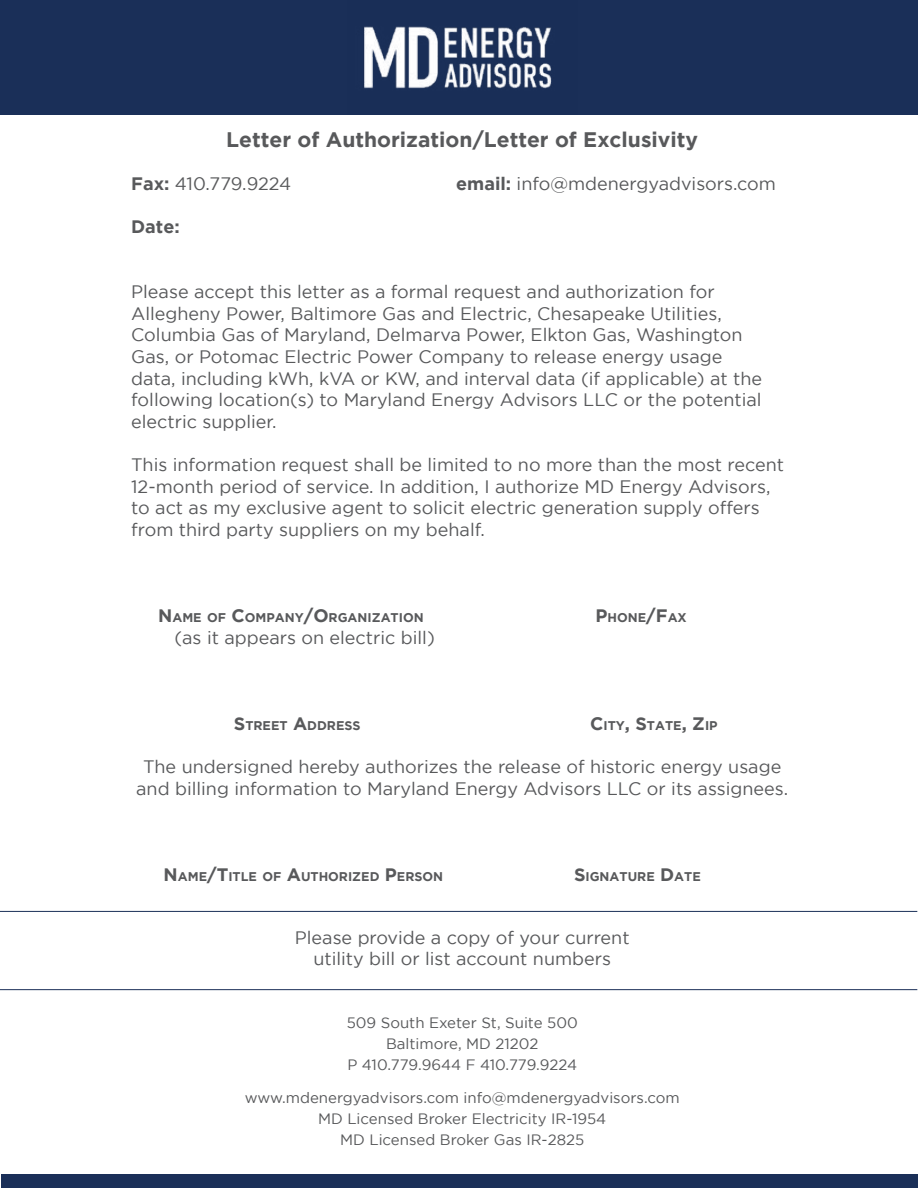
<style>
.page{position:relative;width:918px;height:1188px;background:#fff}
.page>*{position:absolute;margin:0;border:0;box-sizing:border-box;transform-origin:0 0}
.t1{font:700 21px "Gotham";color:#58595b}
.t2{font:18px/21.6px "Gotham";color:#58595b}
.t3{font:700 18px "Gotham";color:#58595b}
.t4{font:15px "Gotham";color:#58595b}
.t5{font:700 12.6px "Gotham";color:#58595b}
.s1{font-weight:700}
.s2{font-size:18px}
</style>
<div class="page">
<div style="left:0;top:0;width:918px;height:114px;background:#1a2f58"></div>
<div style="left:1px;top:1174px;width:917px;height:14px;background:#1a2f58"></div>
<hr style="left:0;top:989px;width:917px;height:1px;background:#1a2f58">
<hr style="left:0;top:911px;width:917px;height:1px;background:#1a2f58">
<img style="left:364px;top:26px;width:188px;height:63px">
<p class="t1" style="left:226px;top:128px;width:473px">Letter of Authorization/Letter of Exclusivity</p>
<p class="t2" style="left:131px;top:173px;width:162px"><span class="s1">Fax:</span> 410.779.9224</p>
<p class="t2" style="left:456px;top:173px;width:321px"><span class="s1">email:</span> info@mdenergyadvisors.com</p>
<p class="t3" style="left:131px;top:217px;width:50px">Date:</p>
<p class="t2" style="left:131px;top:281px;width:632px">Please accept this letter as a formal request and authorization for Allegheny Power, Baltimore Gas and Electric, Chesapeake Utilities, Columbia Gas of Maryland, Delmarva Power, Elkton Gas, Washington Gas, or Potomac Electric Power Company to release energy usage data, including kWh, kVA or KW, and interval data (if applicable) at the following location(s) to Maryland Energy Advisors LLC or the potential electric supplier.</p>
<p class="t2" style="left:131px;top:454px;width:654px">This information request shall be limited to no more than the most recent 12-month period of service. In addition, I authorize MD Energy Advisors, to act as my exclusive agent to solicit electric generation supply offers from third party suppliers on my behalf.</p>
<p class="t5" style="left:158px;top:611px;width:265px"><span class="s2">N</span>AME OF <span class="s2">C</span>OMPANY<span class="s2">/O</span>RGAN IZATION</p>
<p class="t5" style="left:596px;top:611px;width:93px"><span class="s2">P</span>HON E<span class="s2">/F</span>AX</p>
<p class="t2" style="left:174px;top:626px;width:262px">(as it appears on electric bill)</p>
<p class="t5" style="left:234px;top:719px;width:120px"><span class="s2">S</span>TREET <span class="s2">A</span>DDRESS</p>
<p class="t5" style="left:590px;top:719px;width:129px"><span class="s2">C</span>ITY<span class="s2">, S</span>TATE<span class="s2">, Z</span> IP</p>
<p class="t2" style="left:136px;top:756px;width:654px;text-align:center">The undersigned hereby authorizes the release of historic energy usage and billing information to Maryland Energy Advisors LLC or its assignees.</p>
<p class="t5" style="left:164px;top:870px;width:279px"><span class="s2">N</span>AME<span class="s2">/T</span>ITLE OF <span class="s2">A</span>UTHORIZED <span class="s2">P</span>ERSON</p>
<p class="t5" style="left:574px;top:870px;width:128px"><span class="s2">S</span>IGNATURE <span class="s2">D</span>ATE</p>
<p class="t2" style="left:295px;top:927px;width:336px">Please provide a copy of your current</p>
<p class="t2" style="left:313px;top:948px;width:299px">utility bill or list account numbers</p>
<p class="t4" style="left:347px;top:1015px;width:233px">509 South Exeter St, Suite 500</p>
<p class="t4" style="left:386px;top:1036px;width:154px">Baltimore, MD 21202</p>
<p class="t4" style="left:347px;top:1057px;width:231px">P 410.779.9644 F 410.779.9224</p>
<p class="t4" style="left:245px;top:1090px;width:436px">www.mdenergyadvisors.com info@mdenergyadvisors.com</p>
<p class="t4" style="left:318px;top:1111px;width:290px">MD Licensed Broker Electricity IR-1954</p>
<p class="t4" style="left:340px;top:1132px;width:246px">MD Licensed Broker Gas IR-2825</p>
</div>
